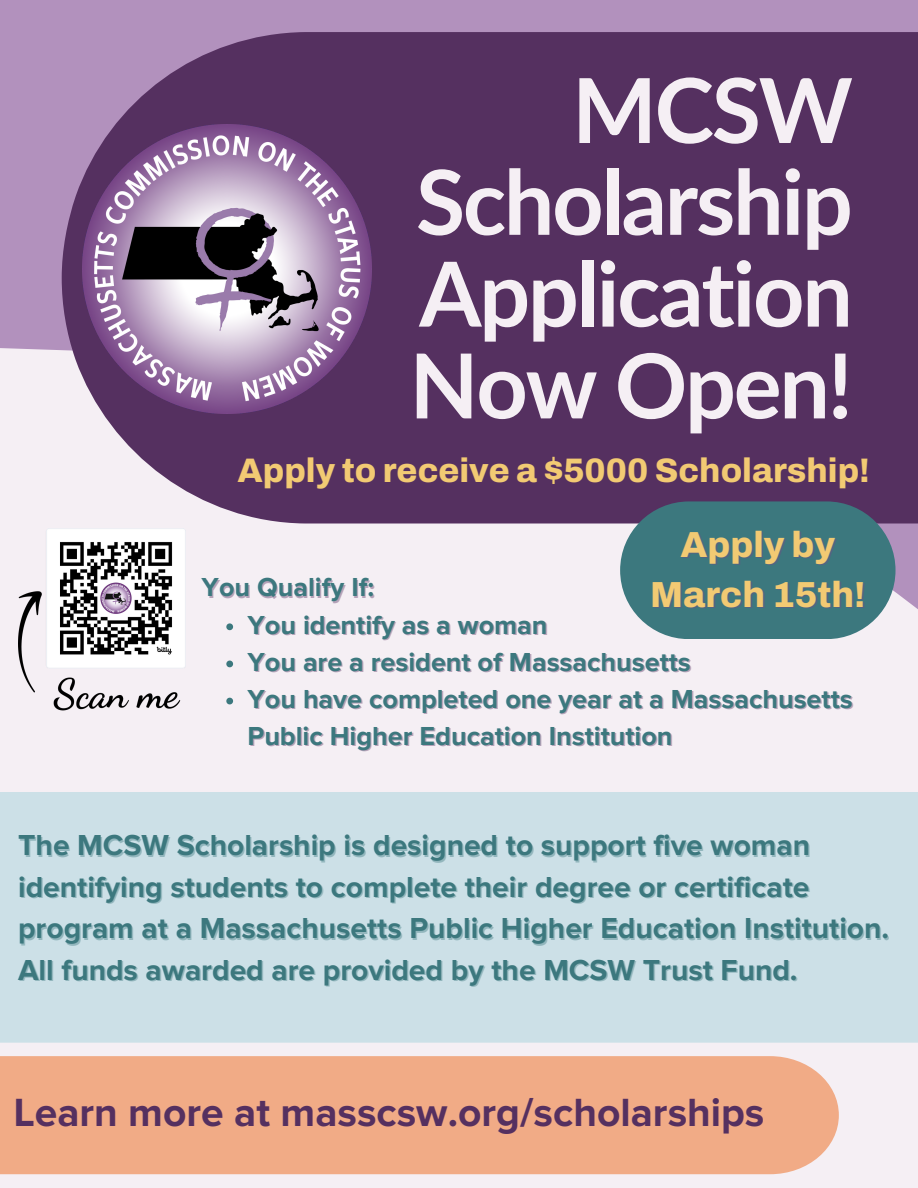
<style>
.page{position:relative;width:918px;height:1188px;background:#b291bd}
.page>*{position:absolute;margin:0;border:0;box-sizing:border-box;transform-origin:0 0}
.t1{font:700 89.7px/91.8px "Lato";letter-spacing:-.025em;color:#f5eff4;text-align:justify}
.t2{font:700 40.8px "Proxima Nova";color:#553060}
.t3{font:800 36.3px/50.1px "Archivo";color:#f2ca73;text-align:center}
.t4{font:800 34.05px "Archivo";color:#f2ca73}
.t5{font:700 30px "Proxima Nova";color:#3c787e}
.t6{font:700 27px "Proxima Nova";color:#3c787e}
.s1{color:rgb(85 48 96/.4)}
</style>
<div class="page">
<div style="left:0;top:270px;width:918px;height:918px;background:#f5eff4"></div>
<svg style="left:62px;top:32px;width:856px;height:492px;background:#5e3b69"></svg>
<img style="left:83px;top:125px;width:289px;height:289px">
<div style="left:0;top:1056px;width:839px;height:118px;background:#f1ab86"></div>
<div style="left:0;top:792px;width:918px;height:251px;background:#cce0e7"></div>
<div style="left:620px;top:501px;width:276px;height:138px;background:#3c787e;border-radius:69px"></div>
<img style="left:18px;top:529px;width:168px;height:220px">
<svg style="left:226px;top:623px;width:7px;height:7px"></svg>
<svg style="left:226px;top:661px;width:7px;height:6px"></svg>
<svg style="left:226px;top:698px;width:7px;height:6px"></svg>
<h1 class="t1" style="left:410px;top:62px;width:445px;text-indent:163px">MCSW Scholarship Application Now Open!</h1>
<p class="t4" style="left:238px;top:452px;width:634px">Apply to receive a $5000 Scholarship!</p>
<p class="t3" style="left:650px;top:520px;width:217px">Apply by<br>March 15th!</p>
<h3 class="t6" style="left:202px;top:575px;width:174px">You Qualify If:</h3>
<h3 class="t6" style="left:249px;top:612px;width:300px"><span class="s1">You i</span>dentify as a woman</h3>
<p class="t6" style="left:247px;top:649px;width:445px">You are a resident of Massachusetts</p>
<h5 class="t6" style="left:247px;top:686px;width:607px">You have completed one year at a Massachusetts</h5>
<p class="t6" style="left:247px;top:724px;width:427px">Public Higher Education Institution</p>
<p class="t5" style="left:18px;top:832px;width:793px">The MCSW Scholarship is designed to support five woman</p>
<p class="t5" style="left:18px;top:873px;width:793px">identifying students to complete their degree or certificate</p>
<h4 class="t5" style="left:18px;top:915px;width:873px">program at a Massachusetts Public Higher Education Institution.</h4>
<h2 class="t5" style="left:18px;top:956px;width:781px">All funds awarded are provided by the MCSW Trust Fund.</h2>
<h2 class="t2" style="left:14px;top:1094px;width:752px">Learn more at masscsw.org/scholarships</h2>
</div>
